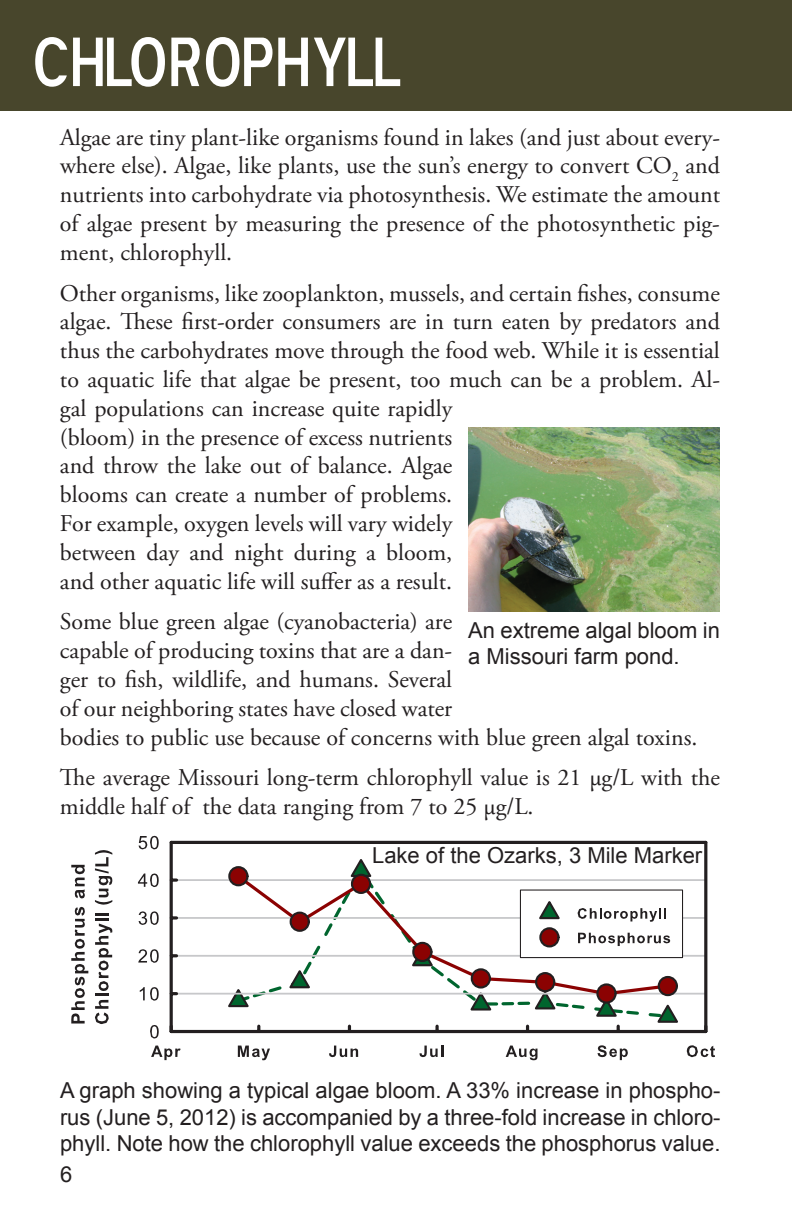
<style>
.page{position:relative;width:792px;height:1224px;background:#fff}
.page>*{position:absolute;margin:0;border:0;box-sizing:border-box;transform-origin:0 0}
.t1{font:70.6px "Blue Highway D Type";color:#fff}
.t2{font:24px/28.8px "Adobe Garamond Pro";color:#231f20}
.t3{font:22px/26.4px "Arial";color:#231f20;text-align:justify}
</style>
<div class="page">
<div style="left:0;top:0;width:792px;height:110px;background:#48462c"></div>
<hr style="left:171px;top:1030px;width:535px;height:3px;background:#231f20">
<svg style="left:348px;top:1026px;width:3px;height:4px"></svg>
<svg style="left:256px;top:1026px;width:4px;height:4px"></svg>
<svg style="left:435px;top:1026px;width:6px;height:4px"></svg>
<svg style="left:522px;top:1026px;width:7px;height:4px"></svg>
<svg style="left:617px;top:1026px;width:8px;height:4px"></svg>
<svg style="left:151px;top:1046px;width:30px;height:14px"></svg>
<svg style="left:238px;top:1046px;width:32px;height:14px"></svg>
<svg style="left:329px;top:1046px;width:29px;height:11px"></svg>
<svg style="left:419px;top:1046px;width:24px;height:11px"></svg>
<svg style="left:506px;top:1046px;width:32px;height:14px"></svg>
<svg style="left:597px;top:1045px;width:31px;height:15px"></svg>
<svg style="left:687px;top:1045px;width:28px;height:12px"></svg>
<hr style="left:171px;top:841px;width:535px;height:3px;background:#231f20">
<svg style="left:234px;top:866px;width:421px;height:151px"></svg>
<svg style="left:225px;top:992px;width:26px;height:16px"></svg>
<svg style="left:348px;top:859px;width:26px;height:13px"></svg>
<svg style="left:468px;top:997px;width:26px;height:15px"></svg>
<svg style="left:532px;top:997px;width:26px;height:14px"></svg>
<svg style="left:594px;top:997px;width:25px;height:20px"></svg>
<svg style="left:655px;top:1004px;width:23px;height:19px"></svg>
<hr style="left:171px;top:993px;width:535px;height:2px;background:#c7c8ca">
<hr style="left:171px;top:955px;width:535px;height:2px;background:#c7c8ca">
<hr style="left:171px;top:917px;width:535px;height:2px;background:#c7c8ca">
<hr style="left:171px;top:879px;width:535px;height:2px;background:#c7c8ca">
<svg style="left:71px;top:907px;width:17px;height:117px"></svg>
<svg style="left:71px;top:865px;width:14px;height:33px"></svg>
<svg style="left:95px;top:913px;width:17px;height:111px"></svg>
<svg style="left:95px;top:850px;width:17px;height:55px"></svg>
<hr style="left:170px;top:842px;width:3px;height:190px;background:#231f20">
<svg style="left:173px;top:992px;width:4px;height:3px"></svg>
<svg style="left:173px;top:954px;width:4px;height:3px"></svg>
<svg style="left:173px;top:916px;width:4px;height:4px"></svg>
<svg style="left:173px;top:878px;width:4px;height:4px"></svg>
<svg style="left:150px;top:1025px;width:9px;height:14px"></svg>
<svg style="left:140px;top:987px;width:19px;height:14px"></svg>
<svg style="left:138px;top:949px;width:21px;height:14px"></svg>
<svg style="left:138px;top:911px;width:21px;height:14px"></svg>
<svg style="left:138px;top:874px;width:21px;height:13px"></svg>
<svg style="left:138px;top:836px;width:21px;height:13px"></svg>
<hr style="left:704px;top:842px;width:3px;height:190px;background:#231f20">
<svg style="left:234px;top:872px;width:437px;height:125px"></svg>
<div style="left:229px;top:867px;width:18px;height:18px;background:#8b0202;border-radius:50%"></div>
<div style="left:228px;top:866px;width:21px;height:20px;border:2px solid #231f20;border-radius:50%"></div>
<div style="left:291px;top:913px;width:18px;height:18px;background:#8b0202;border-radius:50%"></div>
<div style="left:290px;top:912px;width:20px;height:20px;border:2px solid #231f20;border-radius:50%"></div>
<div style="left:352px;top:875px;width:18px;height:18px;background:#8b0202;border-radius:50%"></div>
<div style="left:351px;top:874px;width:20px;height:20px;border:2px solid #231f20;border-radius:50%"></div>
<div style="left:413px;top:943px;width:18px;height:18px;background:#8b0202;border-radius:50%"></div>
<div style="left:412px;top:942px;width:21px;height:20px;border:2px solid #231f20;border-radius:50%"></div>
<div style="left:472px;top:969px;width:18px;height:18px;background:#8b0202;border-radius:50%"></div>
<div style="left:471px;top:968px;width:20px;height:21px;border:2px solid #231f20;border-radius:50%"></div>
<div style="left:536px;top:973px;width:18px;height:18px;background:#8b0202;border-radius:50%"></div>
<div style="left:535px;top:972px;width:20px;height:20px;border:2px solid #231f20;border-radius:50%"></div>
<svg style="left:597px;top:984px;width:19px;height:19px"></svg>
<div style="left:596px;top:983px;width:21px;height:21px;border:2px solid #231f20;border-radius:50%"></div>
<div style="left:659px;top:977px;width:18px;height:18px;background:#8b0202;border-radius:50%"></div>
<div style="left:658px;top:976px;width:20px;height:20px;border:2px solid #231f20;border-radius:50%"></div>
<div style="left:520px;top:890px;width:163px;height:68px;background:#fff"></div>
<div style="left:520px;top:890px;width:163px;height:68px;border:1px solid #231f20"></div>
<svg style="left:578px;top:908px;width:88px;height:14px"></svg>
<svg style="left:539px;top:901px;width:21px;height:19px"></svg>
<svg style="left:578px;top:933px;width:92px;height:13px"></svg>
<svg style="left:540px;top:928px;width:19px;height:18px"></svg>
<div style="left:539px;top:927px;width:21px;height:20px;border:2px solid #231f20;border-radius:50%"></div>
<img style="left:468px;top:427px;width:252px;height:184px">
<h1 class="t1" style="left:34px;top:17px;width:368px">CHLOROPHYLL</h1>
<p class="t2" style="left:60px;top:123px;width:662px;text-align:justify">Algae are tiny plant-like organisms found in lakes (and just about every&shy;where else). Algae, like plants, use the sun’s energy to convert CO<sub>2</sub> and nutrients into carbohydrate via photosynthesis. We estimate the amount of algae present by measuring the presence of the photosynthetic pig&shy;ment, chlorophyll.</p>
<p class="t2" style="left:60px;top:279px;width:662px">Other organisms, like zooplankton, mussels, and certain fishes, consume algae. These first-order consumers are in turn eaten by predators and thus the carbohydrates move through the food web. While it is essential to aquatic life that algae be present, too much can be a problem. Al&shy;gal populations can increase quite rapidly<br>(bloom) in the presence of excess nutrients<br>and throw the lake out of balance. Algae<br>blooms can create a number of problems.<br>For example, oxygen levels will vary widely<br>between day and night during a bloom,<br>and other aquatic life will suffer as a result.</p>
<p class="t2" style="left:60px;top:608px;width:639px">Some blue green algae (cyanobacteria) are<br>capable of producing toxins that are a dan-<br>ger to fish, wildlife, and humans. Several<br>of our neighboring states have closed water<br>bodies to public use because of concerns with blue green algal toxins.</p>
<p class="t2" style="left:60px;top:764px;width:661px">The average Missouri long-term chlorophyll value is 21 µg/L with the middle half of the data ranging from 7 to 25 µg/L.</p>
<p class="t3" style="left:468px;top:617px;width:253px">An extreme algal bloom in a Missouri farm pond.</p>
<p class="t3" style="left:372px;top:843px;width:332px">Lake of the Ozarks, 3 Mile Marker</p>
<p class="t3" style="left:60px;top:1078px;width:662px">A graph showing a typical algae bloom. A 33% increase in phospho&shy;rus (June 5, 2012) is accompanied by a three-fold increase in chloro&shy;phyll. Note how the chlorophyll value exceeds the phosphorus value.</p>
<p class="t3" style="left:60px;top:1161px;width:14px">6</p>
</div>
